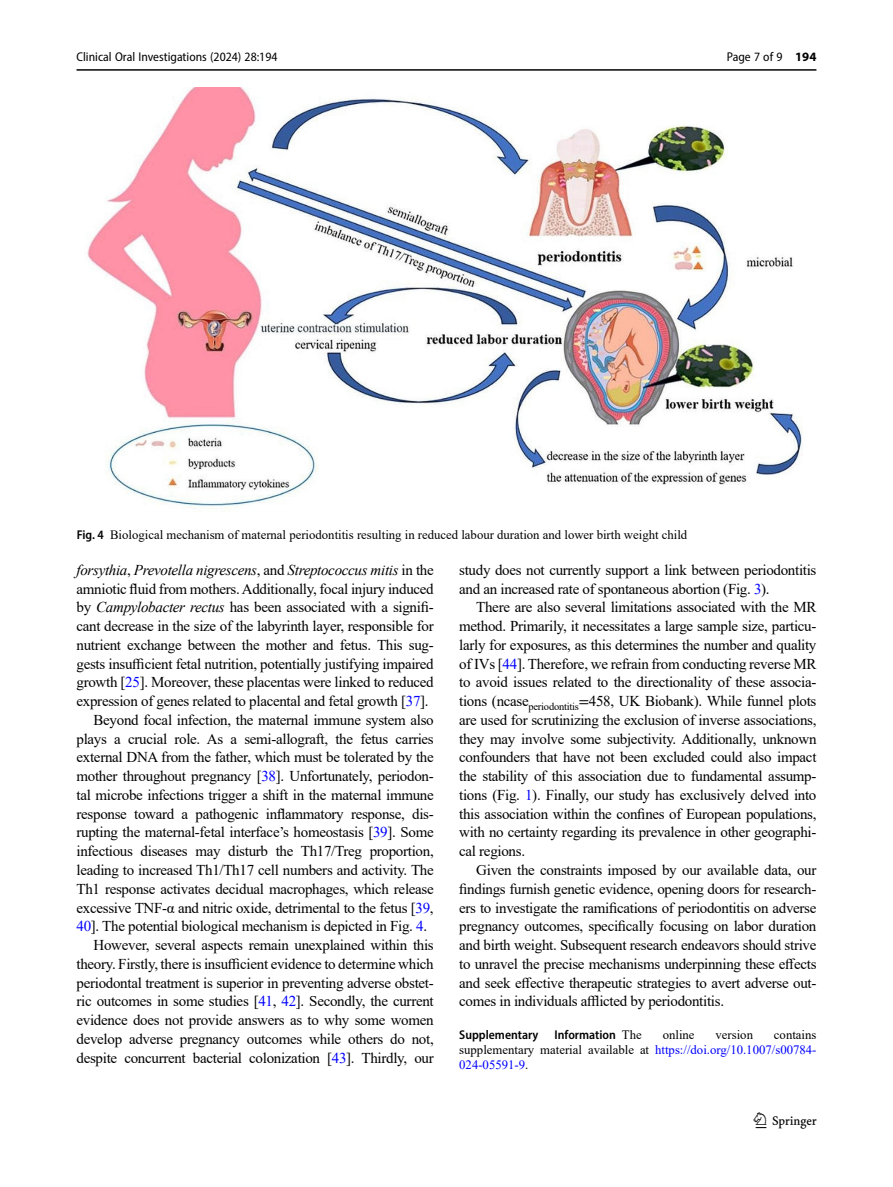
<style>
.page{position:relative;width:893px;height:1187px;background:#fff}
.page>*{position:absolute;margin:0;border:0;box-sizing:border-box;transform-origin:0 0}
.t1{font:22.5px "Springnew";color:#000}
.Body_Text_Indent{font:15px/18.8px "Times New Roman";letter-spacing:-.02em;color:#000;text-align:justify}
.Figure_Caption{font:12.75px "Times New Roman";color:#000}
.Article_Note_ESM{font:12.75px/15px "Times New Roman";color:#00f;text-align:justify}
.t2{font:semi-condensed 12.75px "Myriad Pro";color:#000}
.Article_Note_ESM-2{font:600 semi-condensed 12.75px "Myriad Pro";color:#000}
.Article_Note_ESM-3{font:12.75px "Times New Roman";color:#000}
.s1{font-weight:700;font-stretch:normal}
.s2{font-family:"Myriad Pro";font-weight:600;font-stretch:semi-condensed}
.s3{font-style:italic}
.s4{color:#00f}
.s5{font-family:"STIX"}
.s6{font-family:"Times New Roman";font-weight:400;font-stretch:normal}
.s7{color:#000}
</style>
<div class="page">
<hr style="left:77px;top:69px;width:739px;height:2px;background:#000">
<img style="left:87px;top:87px;width:716px;height:421px">
<p class="t2" style="left:77px;top:49px;width:202px">Clinical Oral Investigations (2024) 28:194</p>
<p class="t2" style="left:727px;top:49px;width:91px">Page 7 of 9 <span class="s1">194</span></p>
<p class="Figure_Caption" style="left:77px;top:525px;width:612px"><span class="s2">Fig. 4</span> Biological mechanism of maternal periodontitis resulting in reduced labour duration and lower birth weight child</p>
<p class="Body_Text_Indent" style="left:77px;top:560px;width:359px"><span class="s3">forsythia</span>, <span class="s3">Prevotella nigrescens</span>, and <span class="s3">Streptococcus mitis</span> in the amniotic fluid from mothers. Additionally, focal injury induced by <span class="s3">Campylobacter rectus</span> has been associated with a signifi&shy;cant decrease in the size of the labyrinth layer, responsible for nutrient exchange between the mother and fetus. This sug&shy;gests insufficient fetal nutrition, potentially justifying impaired growth [<span class="s4">25</span>]. Moreover, these placentas were linked to reduced expression of genes related to placental and fetal growth [<span class="s4">37</span>].</p>
<p class="Body_Text_Indent" style="left:77px;top:710px;width:359px;text-indent:17px">Beyond focal infection, the maternal immune system also plays a crucial role. As a semi-allograft, the fetus carries external DNA from the father, which must be tolerated by the mother throughout pregnancy [<span class="s4">38</span>]. Unfortunately, periodon&shy;tal microbe infections trigger a shift in the maternal immune response toward a pathogenic inflammatory response, dis&shy;rupting the maternal-fetal interface’s homeostasis [<span class="s4">39</span>]. Some infectious diseases may disturb the Th17/Treg proportion, leading to increased Th1/Th17 cell numbers and activity. The Th1 response activates decidual macrophages, which release excessive TNF-α and nitric oxide, detrimental to the fetus [<span class="s4">39</span>, <span class="s4">40</span>]. The potential biological mechanism is depicted in Fig. <span class="s4">4</span>.</p>
<p class="Body_Text_Indent" style="left:77px;top:935px;width:359px;text-indent:17px">However, several aspects remain unexplained within this theory. Firstly, there is insufficient evidence to determine which periodontal treatment is superior in preventing adverse obstet&shy;ric outcomes in some studies [<span class="s4">41</span>, <span class="s4">42</span>]. Secondly, the current evidence does not provide answers as to why some women develop adverse pregnancy outcomes while others do not, despite concurrent bacterial colonization [<span class="s4">43</span>]. Thirdly, our</p>
<p class="Body_Text_Indent" style="left:459px;top:560px;width:359px">study does not currently support a link between periodontitis and an increased rate of spontaneous abortion (Fig. <span class="s4">3</span>).</p>
<p class="Body_Text_Indent" style="left:459px;top:597px;width:359px;text-indent:17px">There are also several limitations associated with the MR method. Primarily, it necessitates a large sample size, particu&shy;larly for exposures, as this determines the number and quality of IVs [<span class="s4">44</span>]. Therefore, we refrain from conducting reverse MR to avoid issues related to the directionality of these associa&shy;tions (ncase<sub>periodontitis</sub><span class="s5">=</span>458, UK Biobank). While funnel plots are used for scrutinizing the exclusion of inverse associations, they may involve some subjectivity. Additionally, unknown confounders that have not been excluded could also impact the stability of this association due to fundamental assump&shy;tions (Fig. <span class="s4">1</span>). Finally, our study has exclusively delved into this association within the confines of European populations, with no certainty regarding its prevalence in other geographi&shy;cal regions.</p>
<p class="Body_Text_Indent" style="left:459px;top:860px;width:359px;text-indent:17px">Given the constraints imposed by our available data, our findings furnish genetic evidence, opening doors for research&shy;ers to investigate the ramifications of periodontitis on adverse pregnancy outcomes, specifically focusing on labor duration and birth weight. Subsequent research endeavors should strive to unravel the precise mechanisms underpinning these effects and seek effective therapeutic strategies to avert adverse out&shy;comes in individuals afflicted by periodontitis.</p>
<p class="Article_Note_ESM-2" style="left:459px;top:1026px;width:81px">Supplementary</p>
<p class="Article_Note_ESM-2" style="left:555px;top:1026px;width:89px">Information <span class="s6">The</span></p>
<p class="Article_Note_ESM-3" style="left:663px;top:1025px;width:33px">online</p>
<p class="Article_Note_ESM-3" style="left:715px;top:1025px;width:39px">version</p>
<p class="Article_Note_ESM" style="left:459px;top:1027px;width:359px;text-indent:315px"><span class="s7">contains supplementary material available at</span> https://doi.org/10.1007/s00784- 024-05591-9<span class="s7">.</span></p>
<h1 class="t1" style="left:756px;top:1107px;width:63px">1 3</h1>
</div>
